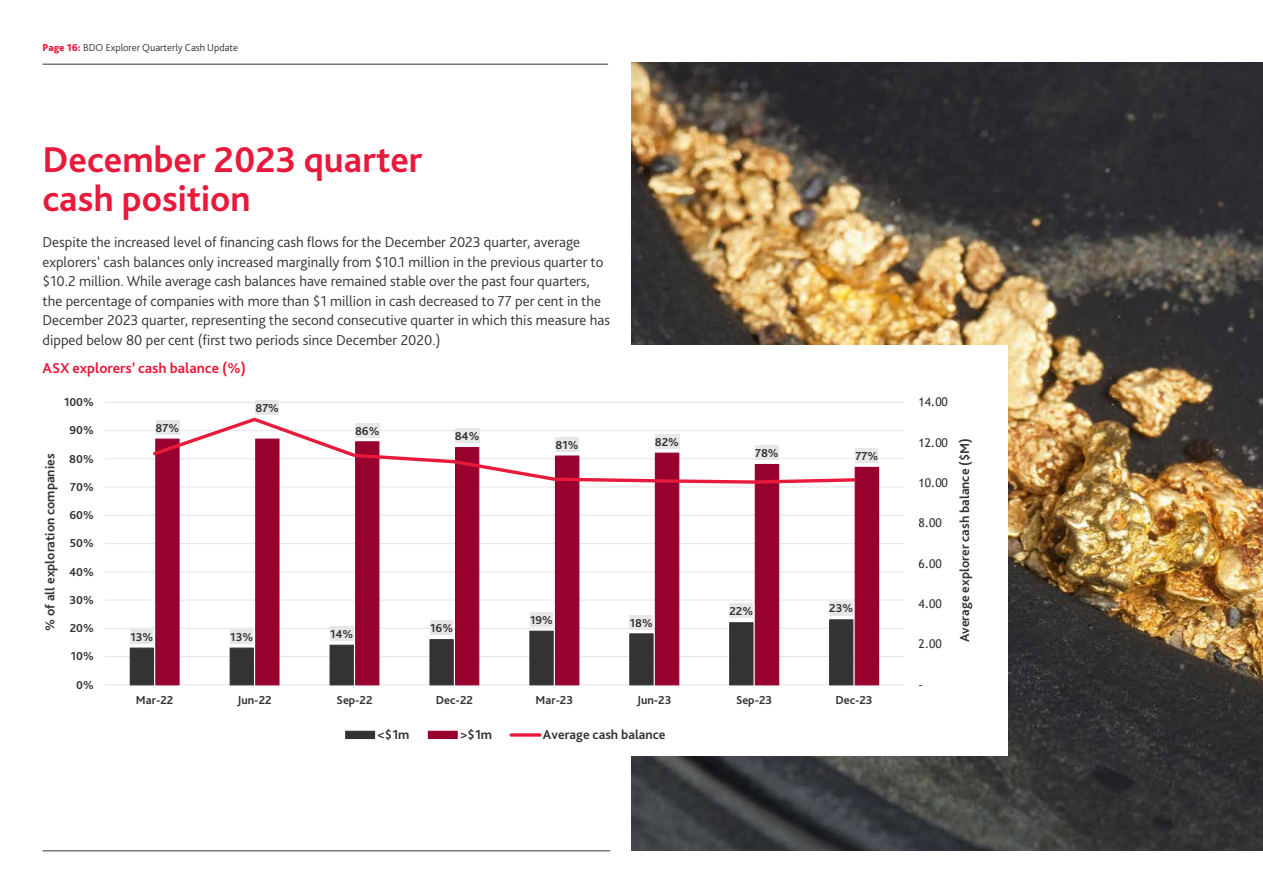
<style>
.page{position:relative;width:1263px;height:893px;background:#fff}
.page>*{position:absolute;margin:0;border:0;box-sizing:border-box;transform-origin:0 0}
.t1{font:700 37.5px/39px "Bliss Pro";color:#e81a3b}
.t2{font:300 15px/19.5px "Bliss Pro";color:#333}
.t3{font:700 15px "Bliss Pro";color:#e81a3b}
.t4{font:700 13.5px "Bliss Pro";color:#333}
.t5{font:700 12px "Bliss Pro";color:#333}
.t6{font:12px "Trebuchet MS";color:#333}
.t7{font:300 10.5px "Bliss Pro";color:#333}
.s1{font-weight:800;color:#e81a3b}
</style>
<div class="page">
<hr style="left:43px;top:64px;width:565px;height:1px;background:#333">
<hr style="left:43px;top:850px;width:567px;height:1px;background:#3f3b36">
<img style="left:631px;top:63px;width:632px;height:787px">
<div style="left:571px;top:345px;width:437px;height:411px;background:#fff"></div>
<hr style="left:105px;top:684px;width:799px;height:1px;background:#e7e7e7">
<hr style="left:105px;top:656px;width:799px;height:1px;background:#e7e7e7">
<hr style="left:105px;top:628px;width:799px;height:1px;background:#e7e7e7">
<hr style="left:105px;top:599px;width:799px;height:2px;background:#e7e7e7">
<hr style="left:105px;top:571px;width:799px;height:1px;background:#e7e7e7">
<hr style="left:105px;top:543px;width:799px;height:1px;background:#e7e7e7">
<hr style="left:105px;top:515px;width:799px;height:1px;background:#e7e7e7">
<hr style="left:105px;top:486px;width:799px;height:2px;background:#e7e7e7">
<hr style="left:105px;top:458px;width:799px;height:1px;background:#e7e7e7">
<hr style="left:105px;top:430px;width:799px;height:1px;background:#e7e7e7">
<hr style="left:105px;top:402px;width:799px;height:1px;background:#e7e7e7">
<svg style="left:129px;top:647px;width:26px;height:39px"></svg>
<svg style="left:155px;top:466px;width:725px;height:220px"></svg>
<svg style="left:153px;top:417px;width:704px;height:68px"></svg>
<div style="left:130px;top:629px;width:23px;height:15px;background:#e7e7e7"></div>
<div style="left:230px;top:629px;width:23px;height:15px;background:#e7e7e7"></div>
<div style="left:330px;top:626px;width:23px;height:15px;background:#e7e7e7"></div>
<div style="left:430px;top:621px;width:23px;height:14px;background:#e7e7e7"></div>
<div style="left:530px;top:612px;width:23px;height:15px;background:#e7e7e7"></div>
<div style="left:630px;top:615px;width:23px;height:14px;background:#e7e7e7"></div>
<div style="left:729px;top:604px;width:24px;height:14px;background:#e7e7e7"></div>
<div style="left:829px;top:601px;width:24px;height:14px;background:#e7e7e7"></div>
<div style="left:156px;top:420px;width:23px;height:15px;background:#e7e7e7"></div>
<div style="left:256px;top:401px;width:23px;height:14px;background:#e7e7e7"></div>
<div style="left:355px;top:423px;width:25px;height:14px;background:#e7e7e7"></div>
<div style="left:455px;top:428px;width:25px;height:15px;background:#e7e7e7"></div>
<div style="left:556px;top:437px;width:23px;height:15px;background:#e7e7e7"></div>
<div style="left:655px;top:434px;width:24px;height:15px;background:#e7e7e7"></div>
<div style="left:755px;top:446px;width:24px;height:14px;background:#e7e7e7"></div>
<div style="left:855px;top:448px;width:23px;height:15px;background:#e7e7e7"></div>
<div style="left:345px;top:731px;width:30px;height:8px;background:#333"></div>
<div style="left:428px;top:731px;width:30px;height:8px;background:#98002e"></div>
<svg style="left:511px;top:733px;width:29px;height:4px"></svg>
<p class="t7" style="left:43px;top:40px;width:197px"><span class="s1">Page 16:</span> BDO Explorer Quarterly Cash Update</p>
<h1 class="t1" style="left:43px;top:140px;width:382px">December 2023 quarter cash position</h1>
<p class="t2" style="left:43px;top:232px;width:569px">Despite the increased level of financing cash flows for the December 2023 quarter, average explorers’ cash balances only increased marginally from $10.1 million in the previous quarter to $10.2 million. While average cash balances have remained stable over the past four quarters, the percentage of companies with more than $1 million in cash decreased to 77 per cent in the December 2023 quarter, representing the second consecutive quarter in which this measure has dipped below 80 per cent (first two periods since December 2020.)</p>
<p class="t3" style="left:43px;top:359px;width:205px">ASX explorers’ cash balance (%)</p>
<p class="t5" style="left:64px;top:395px;width:31px">100%</p>
<p class="t4" style="left:42px;top:631px;width:179px;rotate:-90deg">% of all exploration companies</p>
<p class="t5" style="left:69px;top:423px;width:26px">90%</p>
<p class="t5" style="left:69px;top:451px;width:26px">80%</p>
<p class="t5" style="left:70px;top:479px;width:25px">70%</p>
<p class="t5" style="left:69px;top:508px;width:26px">60%</p>
<p class="t5" style="left:70px;top:536px;width:25px">50%</p>
<p class="t5" style="left:69px;top:564px;width:26px">40%</p>
<p class="t5" style="left:70px;top:592px;width:26px">30%</p>
<p class="t5" style="left:70px;top:621px;width:26px">20%</p>
<p class="t5" style="left:71px;top:649px;width:24px">10%</p>
<p class="t5" style="left:76px;top:677px;width:19px">0%</p>
<p class="t5" style="left:156px;top:420px;width:25px">87%</p>
<p class="t5" style="left:255px;top:401px;width:25px">87%</p>
<p class="t5" style="left:355px;top:423px;width:26px">86%</p>
<p class="t5" style="left:455px;top:429px;width:26px">84%</p>
<p class="t5" style="left:556px;top:437px;width:24px">81%</p>
<p class="t5" style="left:655px;top:434px;width:26px">82%</p>
<p class="t5" style="left:755px;top:446px;width:25px">78%</p>
<p class="t5" style="left:855px;top:448px;width:24px">77%</p>
<p class="t5" style="left:130px;top:629px;width:24px">13%</p>
<p class="t5" style="left:230px;top:629px;width:24px">13%</p>
<p class="t5" style="left:330px;top:626px;width:25px">14%</p>
<p class="t5" style="left:430px;top:621px;width:24px">16%</p>
<p class="t5" style="left:530px;top:612px;width:24px">19%</p>
<p class="t5" style="left:630px;top:615px;width:24px">18%</p>
<p class="t5" style="left:729px;top:604px;width:25px">22%</p>
<p class="t5" style="left:829px;top:601px;width:25px">23%</p>
<p class="t5" style="left:136px;top:692px;width:39px">Mar-22</p>
<p class="t5" style="left:238px;top:692px;width:36px">Jun-22</p>
<p class="t5" style="left:336px;top:692px;width:38px">Sep-22</p>
<p class="t5" style="left:436px;top:692px;width:38px">Dec-22</p>
<p class="t5" style="left:535px;top:692px;width:39px">Mar-23</p>
<p class="t5" style="left:637px;top:692px;width:36px">Jun-23</p>
<p class="t5" style="left:736px;top:692px;width:38px">Sep-23</p>
<p class="t5" style="left:835px;top:692px;width:39px">Dec-23</p>
<p class="t4" style="left:378px;top:726px;width:33px">&lt;$1m</p>
<p class="t4" style="left:460px;top:726px;width:33px">&gt;$1m</p>
<p class="t4" style="left:543px;top:726px;width:124px">Average cash balance</p>
<p class="t6" style="left:918px;top:394px;width:31px">14.00</p>
<p class="t6" style="left:918px;top:435px;width:31px">12.00</p>
<p class="t6" style="left:918px;top:475px;width:31px">10.00</p>
<p class="t6" style="left:918px;top:515px;width:25px">8.00</p>
<p class="t6" style="left:918px;top:556px;width:25px">6.00</p>
<p class="t6" style="left:918px;top:596px;width:25px">4.00</p>
<p class="t6" style="left:918px;top:636px;width:25px">2.00</p>
<p class="t4" style="left:956px;top:642px;width:206px;rotate:-90deg">Average explorer cash balance ($M)</p>
<p class="t6" style="left:918px;top:677px;width:6px">-</p>
</div>
